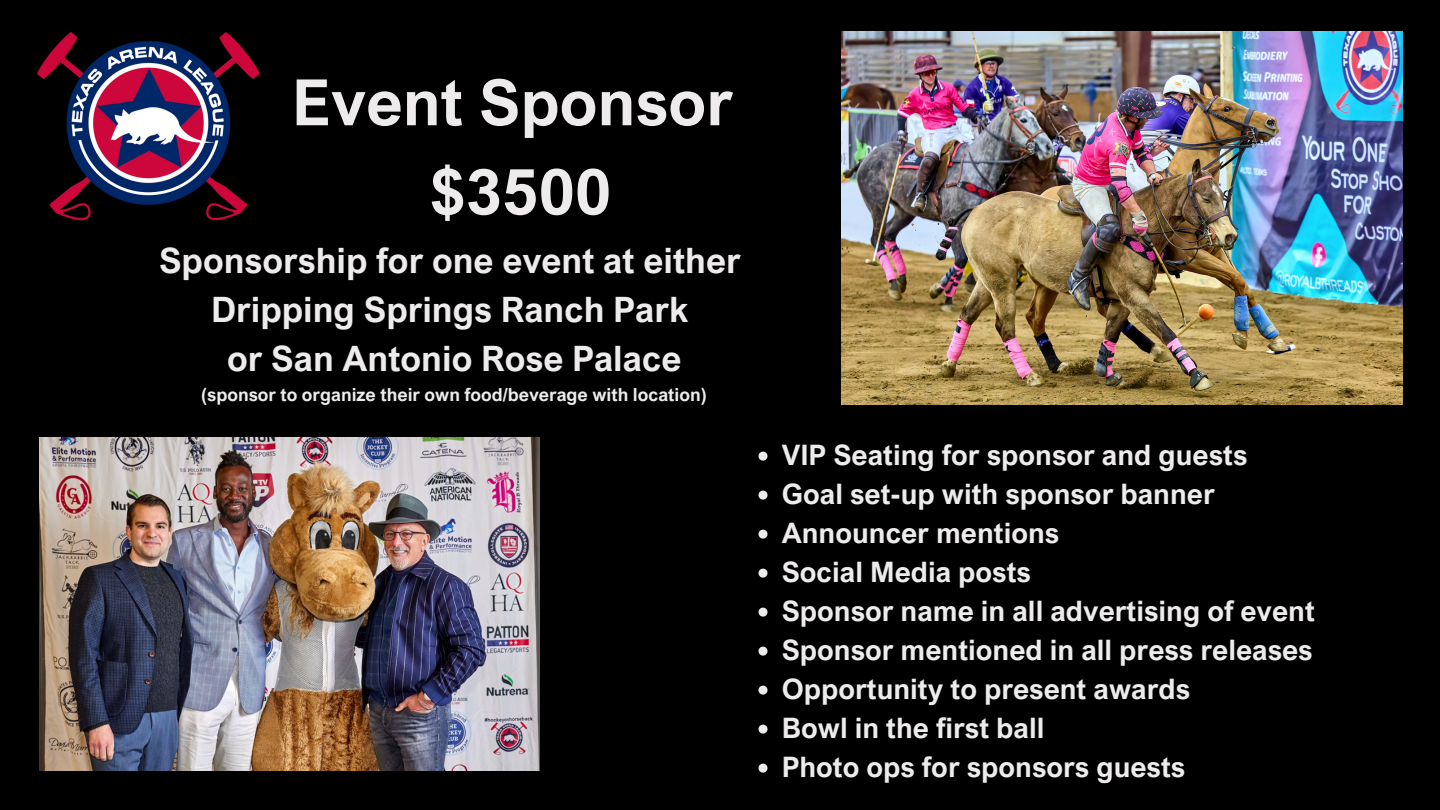
<style>
.page{position:relative;width:1440px;height:810px;background:#000}
.page>*{position:absolute;margin:0;border:0;box-sizing:border-box;transform-origin:0 0}
.t1{font:700 64px "Arial Nova";color:#edebeb}
.t2{font:700 35px "Arial Nova";color:#edebeb}
.t3{font:700 28.2px "Arial Nova";color:#edebeb}
.t4{font:700 18px "Arial Nova";color:#edebeb}
</style>
<div class="page">
<img style="left:842px;top:31px;width:561px;height:374px">
<img style="left:40px;top:438px;width:499px;height:333px">
<svg style="left:759px;top:452px;width:9px;height:9px"></svg>
<svg style="left:759px;top:491px;width:9px;height:9px"></svg>
<svg style="left:759px;top:530px;width:9px;height:9px"></svg>
<svg style="left:759px;top:569px;width:9px;height:9px"></svg>
<svg style="left:759px;top:608px;width:9px;height:9px"></svg>
<svg style="left:759px;top:647px;width:9px;height:9px"></svg>
<svg style="left:759px;top:686px;width:9px;height:9px"></svg>
<svg style="left:759px;top:725px;width:9px;height:9px"></svg>
<svg style="left:759px;top:764px;width:9px;height:9px"></svg>
<img style="left:36px;top:32px;width:224px;height:189px">
<p class="t1" style="left:292px;top:62px;width:443px">Event Sponsor</p>
<p class="t1" style="left:430px;top:152px;width:183px">$3500</p>
<p class="t2" style="left:159px;top:239px;width:583px">Sponsorship for one event at either</p>
<p class="t2" style="left:211px;top:288px;width:479px">Dripping Springs Ranch Park</p>
<p class="t2" style="left:227px;top:336px;width:456px">or San Antonio Rose Palace</p>
<p class="t4" style="left:201px;top:383px;width:507px">(sponsor to organize their own food/beverage with location)</p>
<p class="t3" style="left:782px;top:437px;width:467px">VIP Seating for sponsor and guests</p>
<p class="t3" style="left:782px;top:476px;width:435px">Goal set-up with sponsor banner</p>
<p class="t3" style="left:782px;top:515px;width:279px">Announcer mentions</p>
<p class="t3" style="left:782px;top:554px;width:251px">Social Media posts</p>
<p class="t3" style="left:782px;top:593px;width:535px">Sponsor name in all advertising of event</p>
<p class="t3" style="left:782px;top:632px;width:532px">Sponsor mentioned in all press releases</p>
<p class="t3" style="left:782px;top:671px;width:410px">Opportunity to present awards</p>
<p class="t3" style="left:782px;top:710px;width:264px">Bowl in the first ball</p>
<p class="t3" style="left:782px;top:749px;width:405px">Photo ops for sponsors guests</p>
</div>
